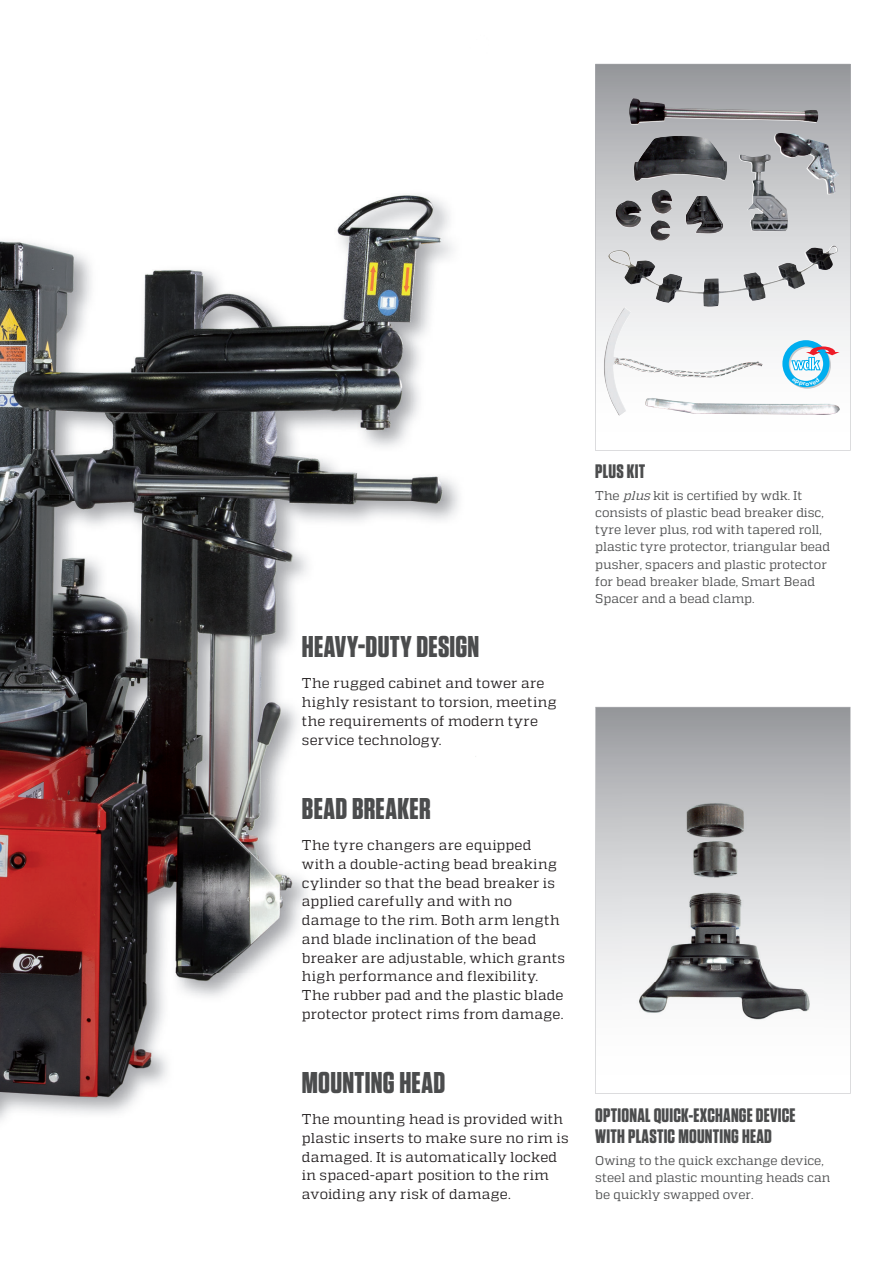
<style>
.page{position:relative;width:893px;height:1263px;background:#fff}
.page>*{position:absolute;margin:0;border:0;box-sizing:border-box;transform-origin:0 0}
.t1{font:700 30px "Tungsten";letter-spacing:.01em;color:#4b4c4d}
.t2{font:700 19.5px/21px "Tungsten";letter-spacing:.015em;color:#4b4c4d}
.t3{font:14.25px/18.8px "Quadon";letter-spacing:.015em;color:#231f20}
.t4{font:12.75px/17.2px "Quadon";color:#4b4c4d}
.s1{font-style:italic}
</style>
<div class="page">
<img style="left:0;top:194px;width:459px;height:926px">
<svg style="left:595px;top:64px;width:255px;height:387px"></svg>
<svg style="left:595px;top:707px;width:255px;height:387px"></svg>
<svg style="left:782px;top:340px;width:58px;height:49px"></svg>
<h1 class="t1" style="left:302px;top:635px;width:179px">HEAVY-DUTY DESIGN</h1>
<p class="t3" style="left:302px;top:675px;width:256px">The rugged cabinet and tower are highly resistant to torsion, meeting the requirements of modern tyre service technology.</p>
<h1 class="t1" style="left:302px;top:797px;width:130px">BEAD BREAKER</h1>
<p class="t3" style="left:302px;top:837px;width:265px">The tyre changers are equipped with a double-acting bead breaking cylinder so that the bead breaker is applied carefully and with no damage to the rim. Both arm length and blade inclination of the bead breaker are adjustable, which grants high performance and flexibility.<br>The rubber pad and the plastic blade protector protect rims from damage.</p>
<h1 class="t1" style="left:302px;top:1071px;width:145px">MOUNTING HEAD</h1>
<p class="t3" style="left:302px;top:1111px;width:268px">The mounting head is provided with plastic inserts to make sure no rim is damaged. It is automatically locked in spaced-apart position to the rim avoiding any risk of damage.</p>
<h2 class="t2" style="left:595px;top:462px;width:51px">PLUS KIT</h2>
<p class="t4" style="left:595px;top:488px;width:236px">The <span class="s1">plus</span> kit is certified by wdk. It consists of plastic bead breaker disc, tyre lever plus, rod with tapered roll, plastic tyre protector, triangular bead pusher, spacers and plastic protector for bead breaker blade, Smart Bead Spacer and a bead clamp.</p>
<h2 class="t2" style="left:595px;top:1106px;width:202px">OPTIONAL QUICK-EXCHANGE DEVICE<br>WITH PLASTIC MOUNTING HEAD</h2>
<p class="t4" style="left:595px;top:1153px;width:236px">Owing to the quick exchange device, steel and plastic mounting heads can be quickly swapped over.</p>
</div>
